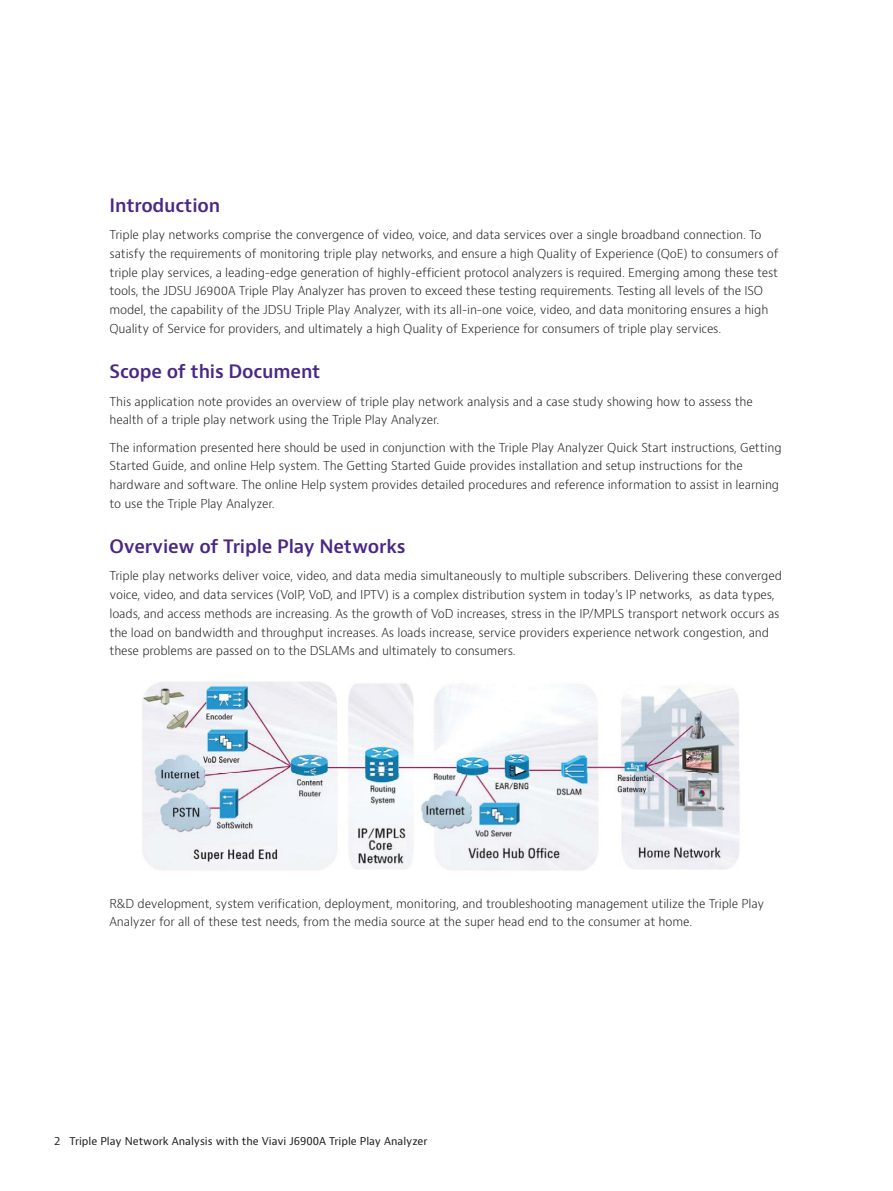
<style>
.page{position:relative;width:893px;height:1191px;background:#fff}
.page>*{position:absolute;margin:0;border:0;box-sizing:border-box;transform-origin:0 0}
.t1{font:600 18px "Bernino Sans";letter-spacing:-.01em;color:#4a2785}
.t2{font:300 12px/18.8px "Bernino Sans";letter-spacing:-.01em;color:#231f20}
.t3{font:10.5px "Bernino Sans";color:#231f20}
</style>
<div class="page">
<img style="left:142px;top:681px;width:598px;height:190px">
<h1 class="t1" style="left:110px;top:194px;width:112px">Introduction</h1>
<p class="t2" style="left:110px;top:226px;width:671px">Triple play networks comprise the convergence of video, voice, and data services over a single broadband connection. To satisfy the requirements of monitoring triple play networks, and ensure a high Quality of Experience (QoE) to consumers of triple play services, a leading-edge generation of highly-efficient protocol analyzers is required. Emerging among these test tools, the JDSU J6900A Triple Play Analyzer has proven to exceed these testing requirements. Testing all levels of the ISO model, the capability of the JDSU Triple Play Analyzer, with its all-in-one voice, video, and data monitoring ensures a high Quality of Service for providers, and ultimately a high Quality of Experience for consumers of triple play services.</p>
<h1 class="t1" style="left:110px;top:360px;width:213px">Scope of this Document</h1>
<p class="t2" style="left:110px;top:392px;width:645px">This application note provides an overview of triple play network analysis and a case study showing how to assess the health of a triple play network using the Triple Play Analyzer.</p>
<p class="t2" style="left:110px;top:438px;width:674px">The information presented here should be used in conjunction with the Triple Play Analyzer Quick Start instructions, Getting Started Guide, and online Help system. The Getting Started Guide provides installation and setup instructions for the hardware and software. The online Help system provides detailed procedures and reference information to assist in learning to use the Triple Play Analyzer.</p>
<h1 class="t1" style="left:110px;top:535px;width:298px">Overview of Triple Play Networks</h1>
<p class="t2" style="left:110px;top:567px;width:674px">Triple play networks deliver voice, video, and data media simultaneously to multiple subscribers. Delivering these converged voice, video, and data services (VoIP, VoD, and IPTV) is a complex distribution system in today’s IP networks, as data types, loads, and access methods are increasing. As the growth of VoD increases, stress in the IP/MPLS transport network occurs as the load on bandwidth and throughput increases. As loads increase, service providers experience network congestion, and these problems are passed on to the DSLAMs and ultimately to consumers.</p>
<p class="t2" style="left:110px;top:894px;width:656px">R&amp;D development, system verification, deployment, monitoring, and troubleshooting management utilize the Triple Play<br>Analyzer for all of these test needs, from the media source at the super head end to the consumer at home.</p>
<p class="t3" style="left:54px;top:1134px;width:375px">2 Triple Play Network Analysis with the Viavi J6900A Triple Play Analyzer</p>
</div>
